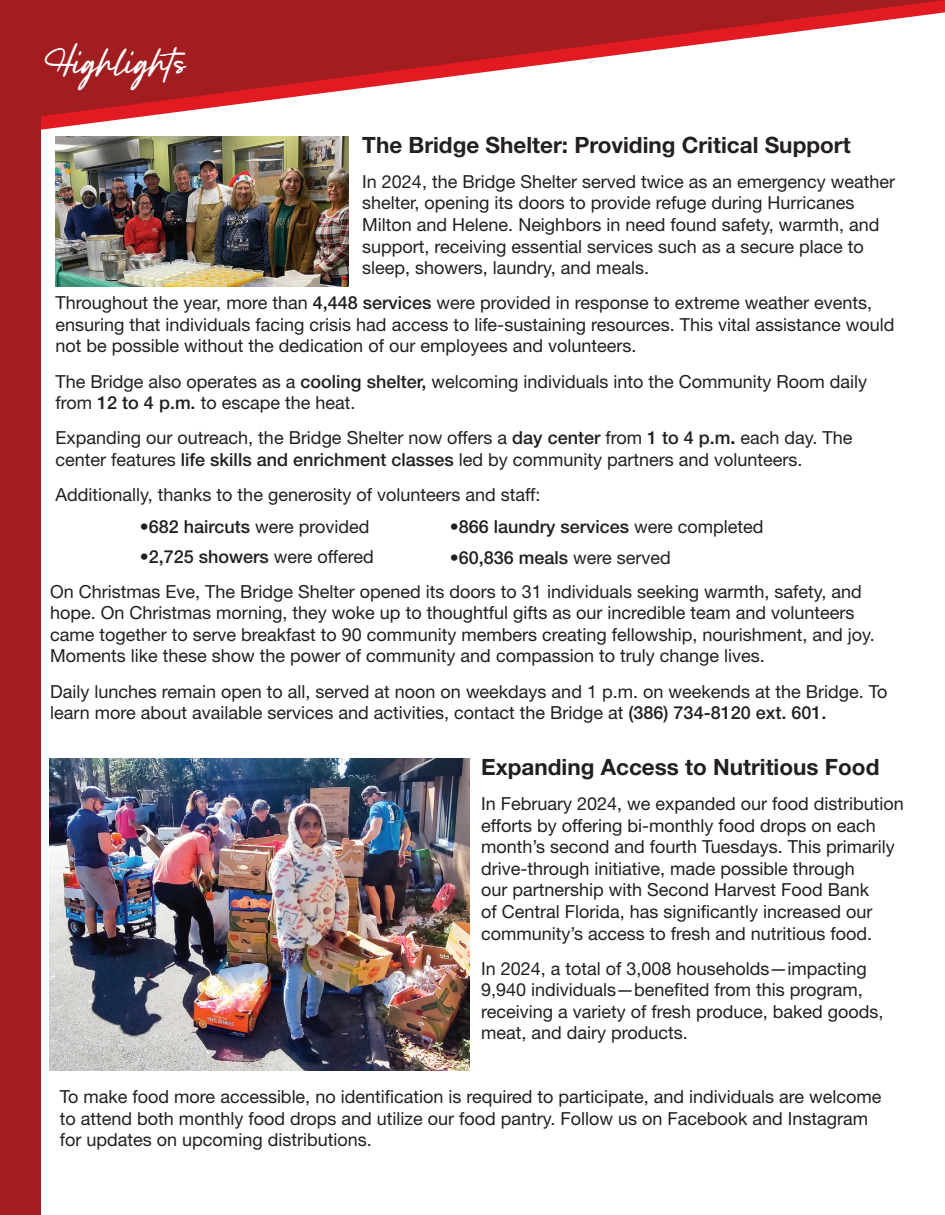
<style>
.page{position:relative;width:945px;height:1215px;background:#fff}
.page>*{position:absolute;margin:0;border:0;box-sizing:border-box;transform-origin:0 0}
.t1{font:45px "Lancaste Script Demo";color:#fff}
.t2{font:700 22.5px "Helvetica Neue LT Std";color:#231f20}
.t3{font:18px/21.6px "Helvetica Neue LT Std";color:#231f20}
.t4{font:500 18px "Helvetica Neue LT Std";color:#231f20}
.s1{font-weight:500}
.s2{font-weight:700}
.s3{font-weight:400}
</style>
<div class="page">
<div style="left:0;top:1px;width:40px;height:1214px;background:#a21d20"></div>
<svg style="left:0;top:0;width:945px;height:122px"></svg>
<img style="left:56px;top:137px;width:293px;height:150px">
<img style="left:49px;top:759px;width:421px;height:311px">
<h1 class="t1" style="left:52px;top:37px;width:134px">Highlights</h1>
<p class="t2" style="left:362px;top:131px;width:490px">The Bridge Shelter: Providing Critical Support</p>
<p class="t3" style="left:362px;top:170px;width:534px">In 2024, the Bridge Shelter served twice as an emergency weather shelter, opening its doors to provide refuge during Hurricanes Milton and Helene. Neighbors in need found safety, warmth, and support, receiving essential services such as a secure place to sleep, showers, laundry, and meals.</p>
<p class="t3" style="left:56px;top:292px;width:840px">Throughout the year, more than <span class="s1">4,448 services</span> were provided in response to extreme weather events, ensuring that individuals facing crisis had access to life-sustaining resources. This vital assistance would not be possible without the dedication of our employees and volunteers.</p>
<p class="t3" style="left:56px;top:370px;width:813px">The Bridge also operates as a <span class="s1">cooling shelter,</span> welcoming individuals into the Community Room daily from <span class="s1">12 to 4 p.m.</span> to escape the heat.</p>
<p class="t3" style="left:56px;top:427px;width:798px">Expanding our outreach, the Bridge Shelter now offers a <span class="s1">day center</span> from <span class="s1">1 to 4 p.m</span><span class="s2">.</span> each day. The center features <span class="s1">life skills and enrichment classes</span> led by community partners and volunteers.</p>
<p class="t3" style="left:56px;top:484px;width:486px">Additionally, thanks to the generosity of volunteers and staff:</p>
<p class="t4" style="left:140px;top:516px;width:231px">•682 haircuts <span class="s3">were provided</span></p>
<p class="t4" style="left:140px;top:546px;width:236px">•2,725 showers <span class="s3">were offered</span></p>
<p class="t4" style="left:450px;top:516px;width:315px">•866 laundry services <span class="s3">were completed</span></p>
<p class="t4" style="left:450px;top:547px;width:223px">•60,836 meals <span class="s3">were served</span></p>
<p class="t3" style="left:50px;top:580px;width:826px">On Christmas Eve, The Bridge Shelter opened its doors to 31 individuals seeking warmth, safety, and hope. On Christmas morning, they woke up to thoughtful gifts as our incredible team and volunteers came together to serve breakfast to 90 community members creating fellowship, nourishment, and joy.<br>Moments like these show the power of community and compassion to truly change lives.</p>
<p class="t3" style="left:50px;top:680px;width:839px">Daily lunches remain open to all, served at noon on weekdays and 1 p.m. on weekends at the Bridge. To learn more about available services and activities, contact the Bridge at <span class="s1">(386) 734-8120 ext. 601.</span></p>
<p class="t2" style="left:481px;top:753px;width:400px">Expanding Access to Nutritious Food</p>
<p class="t3" style="left:481px;top:793px;width:424px">In February 2024, we expanded our food distribution efforts by offering bi-monthly food drops on each month’s second and fourth Tuesdays. This primarily drive-through initiative, made possible through<br>our partnership with Second Harvest Food Bank<br>of Central Florida, has significantly increased our community’s access to fresh and nutritious food.</p>
<p class="t3" style="left:481px;top:957px;width:404px">In 2024, a total of 3,008 households—impacting 9,940 individuals—benefited from this program, receiving a variety of fresh produce, baked goods, meat, and dairy products.</p>
<p class="t3" style="left:60px;top:1086px;width:823px">To make food more accessible, no identification is required to participate, and individuals are welcome to attend both monthly food drops and utilize our food pantry. Follow us on Facebook and Instagram for updates on upcoming distributions.</p>
</div>
